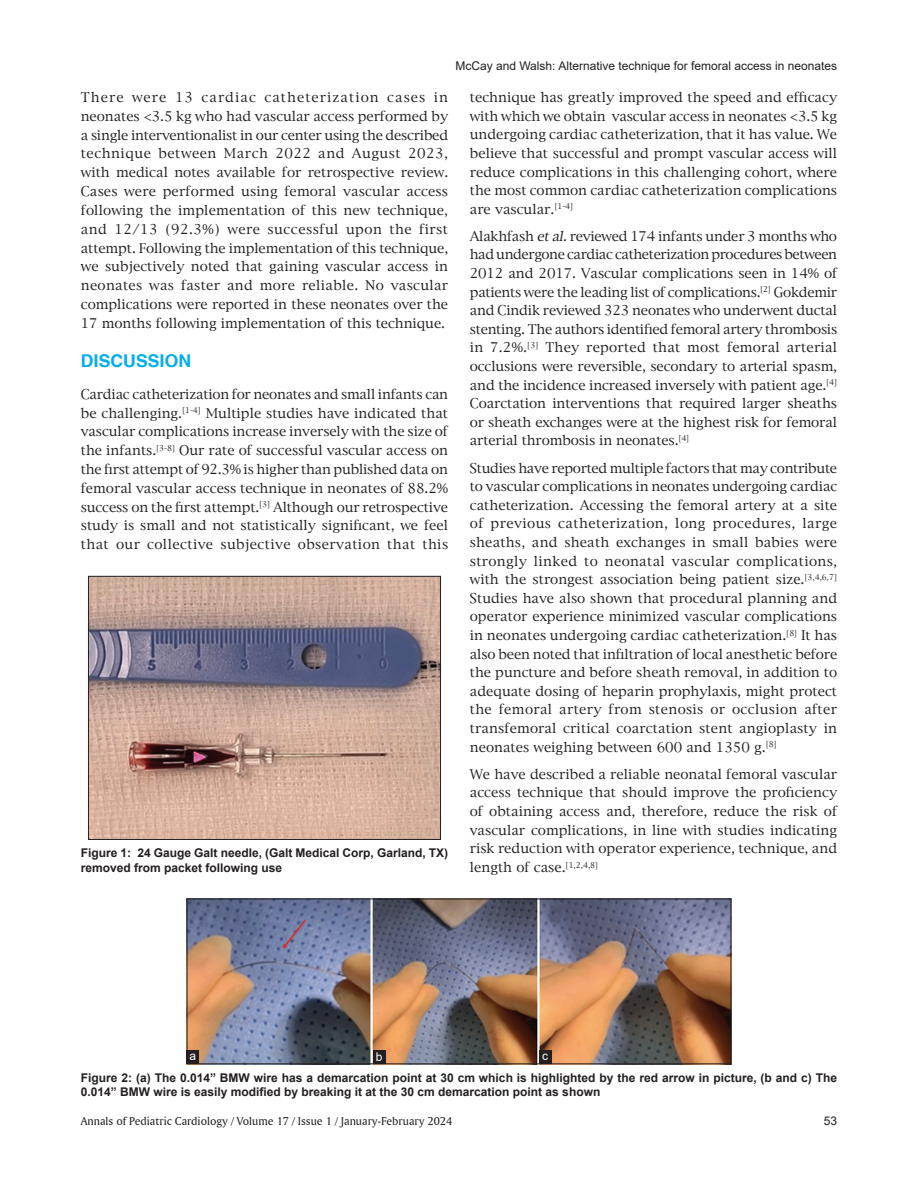
<style>
.page{position:relative;width:918px;height:1188px;background:#fff}
.page>*{position:absolute;margin:0;border:0;box-sizing:border-box;transform-origin:0 0}
.t1{font:700 18px "New Zurica";color:#00aeef}
.TX{font:12.75px/18.6px "New York";color:#231f20;text-align:justify}
.FGC{font:700 12px/14.4px "Arial";color:#231f20}
.t2{font:12px "Amerigo BT Roman A";color:#231f20}
.t3{font:12px "Arial";color:#231f20}
.LABEL{font:12px "Arial";color:#fff}
.s1{font-style:italic}
</style>
<div class="page">
<img style="left:90px;top:578px;width:349px;height:260px">
<div style="left:88px;top:576px;width:353px;height:264px;border:1px solid #231f20"></div>
<img style="left:189px;top:901px;width:540px;height:161px">
<div style="left:187px;top:899px;width:544px;height:165px;border:1px solid #231f20"></div>
<div style="left:539px;top:1050px;width:12px;height:14px;background:#231f20"></div>
<div style="left:373px;top:1050px;width:12px;height:14px;background:#231f20"></div>
<div style="left:187px;top:1050px;width:12px;height:14px;background:#231f20"></div>
<p class="t3" style="left:455px;top:57px;width:383px">McCay and Walsh: Alternative technique for femoral access in neonates</p>
<p class="TX" style="left:81px;top:89px;width:369px">There were 13 cardiac catheterization cases in neonates &lt;3.5 kg who had vascular access performed by a single interventionalist in our center using the described technique between March 2022 and August 2023, with medical notes available for retrospective review.<br>Cases were performed using femoral vascular access following the implementation of this new technique, and 12/13 (92.3%) were successful upon the first attempt. Following the implementation of this technique, we subjectively noted that gaining vascular access in neonates was faster and more reliable. No vascular complications were reported in these neonates over the 17 months following implementation of this technique.</p>
<h1 class="t1" style="left:81px;top:350px;width:112px">DISCUSSION</h1>
<p class="TX" style="left:81px;top:385px;width:369px">Cardiac catheterization for neonates and small infants can be challenging.<sup>[1‑4]</sup> Multiple studies have indicated that vascular complications increase inversely with the size of the infants.<sup>[3‑8]</sup> Our rate of successful vascular access on the first attempt of 92.3% is higher than published data on femoral vascular access technique in neonates of 88.2% success on the first attempt.<sup>[3]</sup> Although our retrospective study is small and not statistically significant, we feel that our collective subjective observation that this</p>
<p class="FGC" style="left:81px;top:846px;width:369px">Figure 1: 24 Gauge Galt needle, (Galt Medical Corp, Garland, TX) removed from packet following use</p>
<p class="TX" style="left:470px;top:89px;width:369px">technique has greatly improved the speed and efficacy with which we obtain vascular access in neonates &lt;3.5 kg undergoing cardiac catheterization, that it has value. We believe that successful and prompt vascular access will reduce complications in this challenging cohort, where the most common cardiac catheterization complications are vascular.<sup>[1‑4]</sup></p>
<p class="TX" style="left:470px;top:228px;width:369px">Alakhfash <span class="s1">etal</span>. reviewed 174 infants under 3 months who had undergone cardiac catheterization procedures between 2012 and 2017. Vascular complications seen in 14% of patients were the leading list of complications.<sup>[2]</sup> Gokdemir and Cindik reviewed 323 neonates who underwent ductal stenting. The authors identified femoral artery thrombosis in 7.2%.<sup>[3]</sup> They reported that most femoral arterial occlusions were reversible, secondary to arterial spasm, and the incidence increased inversely with patient age.<sup>[4] </sup>Coarctation interventions that required larger sheaths or sheath exchanges were at the highest risk for femoral arterial thrombosis in neonates.<sup>[4]</sup></p>
<p class="TX" style="left:470px;top:459px;width:369px">Studies have reported multiple factors that may contribute to vascular complications in neonates undergoing cardiac catheterization. Accessing the femoral artery at a site of previous catheterization, long procedures, large sheaths, and sheath exchanges in small babies were strongly linked to neonatal vascular complications, with the strongest association being patient size.<sup>[3,4,6,7] </sup>Studies have also shown that procedural planning and operator experience minimized vascular complications in neonates undergoing cardiac catheterization.<sup>[8]</sup> It has also been noted that infiltration of local anesthetic before the puncture and before sheath removal, in addition to adequate dosing of heparin prophylaxis, might protect the femoral artery from stenosis or occlusion after transfemoral critical coarctation stent angioplasty in neonates weighing between 600 and 1350 g.<sup>[8]</sup></p>
<p class="TX" style="left:470px;top:766px;width:369px">We have described a reliable neonatal femoral vascular access technique that should improve the proficiency of obtaining access and, therefore, reduce the risk of vascular complications, in line with studies indicating risk reduction with operator experience, technique, and length of case.<sup>[1,2,4,8]</sup></p>
<p class="LABEL" style="left:190px;top:1047px;width:8px">a</p>
<p class="LABEL" style="left:376px;top:1048px;width:8px">b</p>
<p class="LABEL" style="left:542px;top:1047px;width:7px">c</p>
<p class="FGC" style="left:81px;top:1070px;width:758px">Figure 2: (a) The 0.014” BMW wire has a demarcation point at 30 cm which is highlighted by the red arrow in picture, (b and c) The<br>0.014” BMW wire is easily modified by breaking it at the 30 cm demarcation point as shown</p>
<p class="t2" style="left:81px;top:1114px;width:373px">Annals of Pediatric Cardiology / Volume 17 / Issue 1 / January-February 2024</p>
<p class="t3" style="left:824px;top:1112px;width:15px">53</p>
</div>
